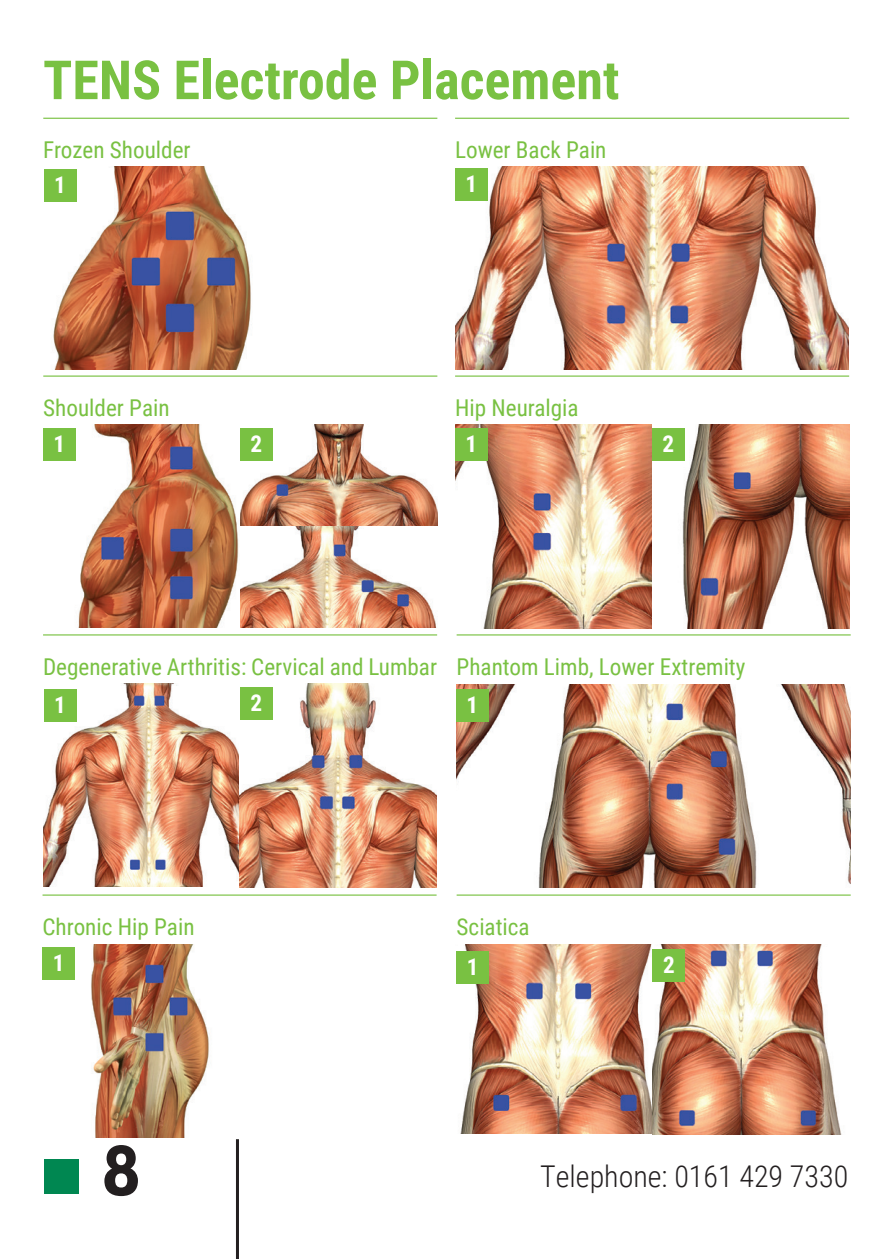
<style>
.page{position:relative;width:893px;height:1259px;background:#fff}
.page>*{position:absolute;margin:0;border:0;box-sizing:border-box;transform-origin:0 0}
.t1{font:700 72px "Coolvetica Rg";color:#231f20}
.t2{font:700 54px "Roboto Condensed";color:#79c142}
.t3{font:300 30px "Roboto Condensed";color:#231f20}
.Paragraph_Style_2{font:23.1px "Roboto Condensed";color:#79c142}
.Paragraph_Style_1{font:23.1px "Roboto Condensed";color:#79c142}
.Paragraph_Style_1-2{font:700 23.1px "Roboto Condensed";color:#fff}
</style>
<div class="page">
<div style="left:45px;top:1159px;width:34px;height:34px;background:#008751"></div>
<hr style="left:236px;top:1139px;width:3px;height:120px;background:#231f20">
<img style="left:456px;top:425px;width:394px;height:203px">
<img style="left:43px;top:424px;width:394px;height:204px">
<img style="left:53px;top:166px;width:199px;height:204px">
<hr style="left:43px;top:118px;width:394px;height:1px;background:#79c142">
<div style="left:44px;top:169px;width:32px;height:33px;background:#79c142"></div>
<hr style="left:43px;top:375px;width:394px;height:2px;background:#79c142">
<div style="left:43px;top:428px;width:32px;height:32px;background:#79c142"></div>
<div style="left:240px;top:428px;width:33px;height:32px;background:#79c142"></div>
<hr style="left:455px;top:118px;width:394px;height:1px;background:#79c142">
<hr style="left:455px;top:375px;width:394px;height:2px;background:#79c142">
<div style="left:455px;top:428px;width:32px;height:32px;background:#79c142"></div>
<div style="left:652px;top:428px;width:32px;height:32px;background:#79c142"></div>
<img style="left:455px;top:166px;width:393px;height:204px">
<div style="left:455px;top:169px;width:32px;height:32px;background:#79c142"></div>
<img style="left:43px;top:683px;width:394px;height:204px">
<hr style="left:43px;top:634px;width:394px;height:1px;background:#79c142">
<div style="left:44px;top:689px;width:32px;height:32px;background:#79c142"></div>
<div style="left:240px;top:687px;width:32px;height:33px;background:#79c142"></div>
<img style="left:91px;top:944px;width:118px;height:193px">
<hr style="left:43px;top:894px;width:394px;height:1px;background:#79c142">
<div style="left:43px;top:947px;width:32px;height:33px;background:#79c142"></div>
<img style="left:456px;top:944px;width:386px;height:190px">
<div style="left:653px;top:949px;width:32px;height:33px;background:#79c142"></div>
<hr style="left:457px;top:894px;width:394px;height:1px;background:#79c142">
<hr style="left:457px;top:634px;width:394px;height:1px;background:#79c142">
<div style="left:457px;top:951px;width:32px;height:32px;background:#79c142"></div>
<img style="left:457px;top:684px;width:394px;height:204px">
<div style="left:456px;top:689px;width:33px;height:32px;background:#79c142"></div>
<p class="t2" style="left:43px;top:42px;width:578px">TENS Electrode Placement</p>
<p class="Paragraph_Style_2" style="left:43px;top:134px;width:149px">Frozen Shoulder</p>
<p class="Paragraph_Style_1-2" style="left:54px;top:169px;width:13px">1</p>
<p class="Paragraph_Style_2" style="left:43px;top:392px;width:128px">Shoulder Pain</p>
<p class="Paragraph_Style_1-2" style="left:54px;top:427px;width:13px">1</p>
<p class="Paragraph_Style_1-2" style="left:251px;top:427px;width:13px">2</p>
<p class="Paragraph_Style_2" style="left:455px;top:134px;width:153px">Lower Back Pain</p>
<p class="Paragraph_Style_1-2" style="left:465px;top:168px;width:13px">1</p>
<p class="Paragraph_Style_2" style="left:455px;top:392px;width:125px">Hip Neuralgia</p>
<p class="Paragraph_Style_1-2" style="left:465px;top:427px;width:13px">1</p>
<p class="Paragraph_Style_1-2" style="left:662px;top:427px;width:13px">2</p>
<p class="Paragraph_Style_2" style="left:43px;top:650px;width:396px">Degenerative Arthritis: Cervical and Lumbar</p>
<p class="Paragraph_Style_1-2" style="left:54px;top:688px;width:13px">1</p>
<p class="Paragraph_Style_1-2" style="left:251px;top:687px;width:13px">2</p>
<p class="Paragraph_Style_1" style="left:457px;top:650px;width:290px">Phantom Limb, Lower Extremity</p>
<p class="Paragraph_Style_1-2" style="left:467px;top:688px;width:13px">1</p>
<p class="Paragraph_Style_1" style="left:43px;top:910px;width:154px">Chronic Hip Pain</p>
<p class="Paragraph_Style_1-2" style="left:53px;top:947px;width:13px">1</p>
<p class="Paragraph_Style_1-2" style="left:663px;top:949px;width:13px">2</p>
<p class="Paragraph_Style_1" style="left:457px;top:910px;width:75px">Sciatica</p>
<p class="Paragraph_Style_1-2" style="left:467px;top:950px;width:13px">1</p>
<h1 class="t1" style="left:103px;top:1128px;width:37px">8</h1>
<p class="t3" style="left:540px;top:1155px;width:309px">Telephone: 0161 429 7330</p>
</div>
